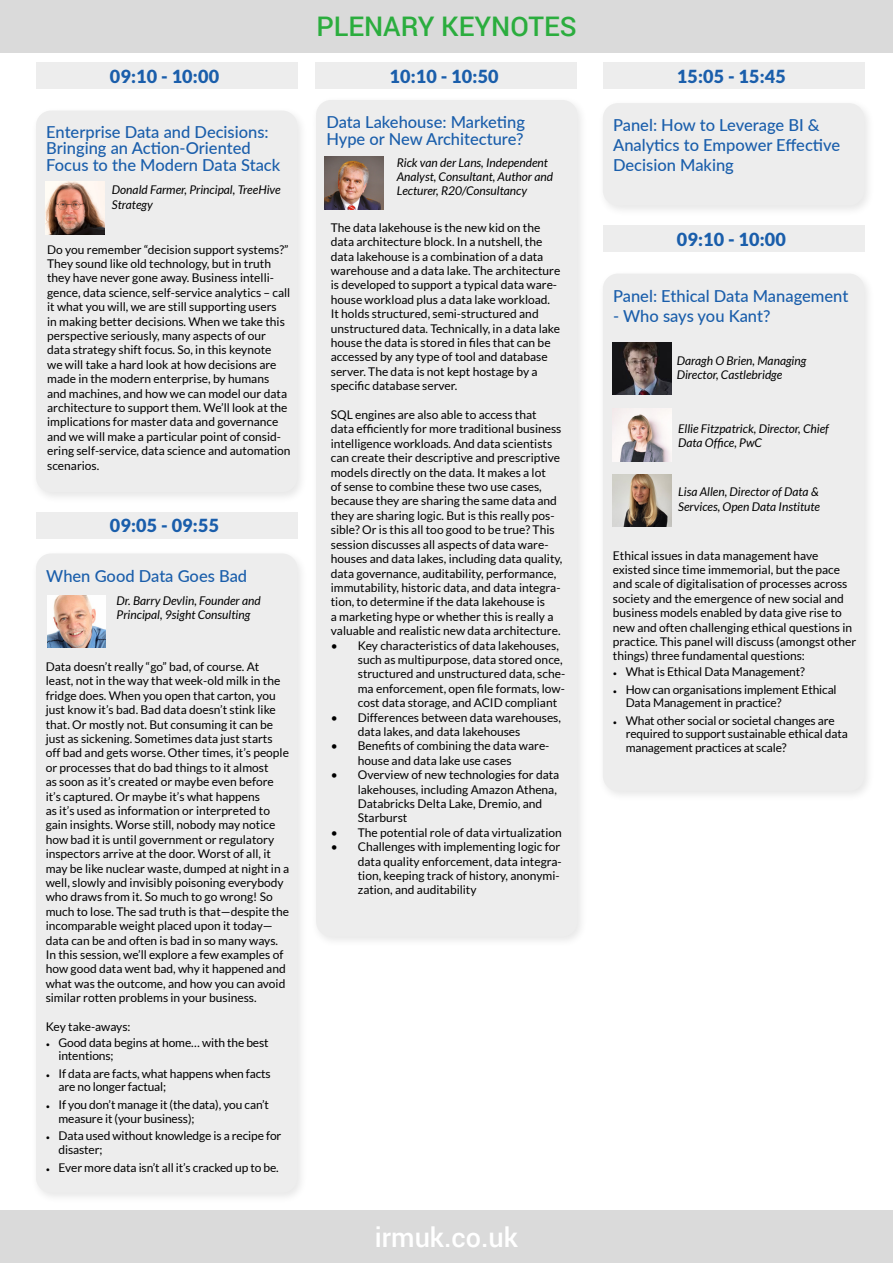
<style>
.page{position:relative;width:893px;height:1263px;background:#fff}
.page>*{position:absolute;margin:0;border:0;box-sizing:border-box;transform-origin:0 0}
.t1{font:500 27px "Roboto";color:#2bad3e}
.t2{font:500 27px "Roboto";color:#fff}
.t3{font:900 18px "Lato";letter-spacing:.01em;color:#1a5eab}
.t4{font:500 16.5px/16.5px "Lato";color:#1a5eab}
.t5{font:12px/14.4px "Lato";color:#000}
.t6{font:italic 12px/14.4px "Lato";color:#000}
.s1{font-size:7.5px}
</style>
<div class="page">
<div style="left:0;top:1210px;width:893px;height:53px;background:#dadada"></div>
<div style="left:0;top:0;width:893px;height:53px;background:#dadada"></div>
<div style="left:597px;top:99px;width:278px;height:118px;background:#000;opacity:.1"></div>
<div style="left:603px;top:103px;width:261px;height:103px;background:#ededed;border-radius:15px"></div>
<div style="left:310px;top:95px;width:279px;height:853px;background:#fbfbfb"></div>
<div style="left:316px;top:100px;width:261px;height:836px;background:#ededed;border-radius:15px"></div>
<img style="left:325px;top:157px;width:58px;height:52px">
<div style="left:30px;top:106px;width:279px;height:398px;background:#fafafa"></div>
<div style="left:36px;top:111px;width:261px;height:381px;background:#ededed;border-radius:15px"></div>
<img style="left:46px;top:182px;width:58px;height:52px">
<div style="left:30px;top:549px;width:279px;height:655px;background:#000;opacity:.1"></div>
<div style="left:36px;top:553px;width:261px;height:640px;background:#ededed;border-radius:15px"></div>
<img style="left:47px;top:595px;width:59px;height:53px">
<div style="left:597px;top:269px;width:278px;height:534px;background:#f8f8f8"></div>
<div style="left:603px;top:274px;width:261px;height:517px;background:#ededed;border-radius:15px"></div>
<img style="left:613px;top:342px;width:59px;height:53px">
<img style="left:613px;top:408px;width:59px;height:53px">
<img style="left:613px;top:474px;width:59px;height:53px">
<div style="left:36px;top:62px;width:261px;height:27px;background:#ededed"></div>
<div style="left:36px;top:512px;width:261px;height:27px;background:#ededed"></div>
<div style="left:316px;top:62px;width:261px;height:27px;background:#ededed"></div>
<div style="left:603px;top:225px;width:261px;height:27px;background:#ededed"></div>
<div style="left:603px;top:62px;width:261px;height:27px;background:#ededed"></div>
<h2 class="t3" style="left:110px;top:65px;width:111px">09:10 - 10:00</h2>
<h3 class="t4" style="left:46px;top:123px;width:236px">Enterprise Data and Decisions:<br>Bringing an Action-Oriented<br>Focus to the Modern Data Stack</h3>
<p class="t6" style="left:112px;top:183px;width:170px">Donald Farmer, Principal, TreeHive<br>Strategy</p>
<p class="t5" style="left:47px;top:242px;width:245px">Do you remember “decision support systems?” They sound like old technology, but in truth they have never gone away. Business intelli&shy;gence, data science, self-service analytics – call it what you will, we are still supporting users<br>in making better decisions. When we take this perspective seriously, many aspects of our data strategy shift focus. So, in this keynote<br>we will take a hard look at how decisions are made in the modern enterprise, by humans and machines, and how we can model our data architecture to support them. We’ll look at the implications for master data and governance and we will make a particular point of consid&shy;ering self-service, data science and automation scenarios.</p>
<h2 class="t3" style="left:110px;top:515px;width:111px">09:05 - 09:55</h2>
<h3 class="t4" style="left:46px;top:567px;width:202px">When Good Data Goes Bad</h3>
<p class="t6" style="left:117px;top:594px;width:146px">Dr. Barry Devlin, Founder and<br>Principal, 9sight Consulting</p>
<p class="t5" style="left:46px;top:659px;width:245px">Data doesn’t really “go” bad, of course. At least, not in the way that week-old milk in the fridge does. When you open that carton, you just know it’s bad. Bad data doesn’t stink like that. Or mostly not. But consuming it can be just as sickening. Sometimes data just starts off bad and gets worse. Other times, it’s people or processes that do bad things to it almost<br>as soon as it’s created or maybe even before it’s captured. Or maybe it’s what happens<br>as it’s used as information or interpreted to gain insights. Worse still, nobody may notice how bad it is until government or regulatory inspectors arrive at the door. Worst of all, it may be like nuclear waste, dumped at night in a well, slowly and invisibly poisoning everybody who draws from it. So much to go wrong! So much to lose. The sad truth is that—despite the incomparable weight placed upon it today— data can be and often is bad in so many ways.<br>In this session, we’ll explore a few examples of how good data went bad, why it happened and what was the outcome, and how you can avoid similar rotten problems in your business.</p>
<p class="t5" style="left:46px;top:1019px;width:86px">Key take-aways:</p>
<p class="t5" style="left:58px;top:1035px;width:212px;line-height:13.5px;text-indent:-13px"><span class="s1">•</span> Good data begins at home… with the best intentions;</p>
<p class="t5" style="left:58px;top:1067px;width:214px;line-height:13.5px;text-indent:-13px"><span class="s1">•</span> If data are facts, what happens when facts are no longer factual;</p>
<p class="t5" style="left:58px;top:1098px;width:212px;line-height:13.5px;text-indent:-13px"><span class="s1">•</span> If you don’t manage it (the data), you can’t measure it (your business);</p>
<p class="t5" style="left:58px;top:1129px;width:224px;line-height:13.5px;text-indent:-13px"><span class="s1">•</span> Data used without knowledge is a recipe for disaster;</p>
<p class="t5" style="left:46px;top:1160px;width:235px"><span class="s1">•</span> Ever more data isn’t all it’s cracked up to be.</p>
<h1 class="t1" style="left:316px;top:8px;width:262px">PLENARY KEYNOTES</h1>
<h2 class="t3" style="left:389px;top:65px;width:111px">10:10 - 10:50</h2>
<h3 class="t4" style="left:326px;top:113px;width:200px">Data Lakehouse: Marketing<br>Hype or New Architecture?</h3>
<p class="t6" style="left:397px;top:155px;width:158px">Rick van der Lans, Independent<br>Analyst, Consultant, Author and<br>Lecturer, R20/Consultancy</p>
<p class="t5" style="left:331px;top:220px;width:231px">The data lakehouse is the new kid on the data architecture block. In a nutshell, the data lakehouse is a combination of a data warehouse and a data lake. The architecture is developed to support a typical data ware&shy;house workload plus a data lake workload.<br>It holds structured, semi-structured and unstructured data. Technically, in a data lake house the data is stored in files that can be accessed by any type of tool and database server. The data is not kept hostage by a specific database server.</p>
<p class="t5" style="left:331px;top:407px;width:233px">SQL engines are also able to access that data efficiently for more traditional business intelligence workloads. And data scientists can create their descriptive and prescriptive models directly on the data. It makes a lot<br>of sense to combine these two use cases, because they are sharing the same data and they are sharing logic. But is this really pos&shy;sible? Or is this all too good to be true? This session discusses all aspects of data ware&shy;houses and data lakes, including data quality, data governance, auditability, performance, immutability, historic data, and data integra&shy;tion, to determine if the data lakehouse is<br>a marketing hype or whether this is really a valuable and realistic new data architecture.</p>
<p class="t5" style="left:358px;top:638px;width:209px;text-indent:-27px">• Key characteristics of data lakehouses, such as multipurpose, data stored once, structured and unstructured data, sche&shy;ma enforcement, open file formats, low&shy;cost data storage, and ACID compliant</p>
<p class="t5" style="left:358px;top:710px;width:205px;text-indent:-27px">• Differences between data warehouses, data lakes, and data lakehouses</p>
<p class="t5" style="left:358px;top:739px;width:193px;text-indent:-27px">• Benefits of combining the data ware&shy;house and data lake use cases</p>
<p class="t5" style="left:358px;top:767px;width:203px;text-indent:-27px">• Overview of new technologies for data lakehouses, including Amazon Athena,<br>Databricks Delta Lake, Dremio, and<br>Starburst</p>
<p class="t5" style="left:331px;top:825px;width:232px">• The potential role of data virtualization</p>
<p class="t5" style="left:358px;top:839px;width:205px;text-indent:-27px">• Challenges with implementing logic for data quality enforcement, data integra&shy;tion, keeping track of history, anonymi&shy;zation, and auditability</p>
<h1 class="t2" style="left:375px;top:1218px;width:145px">irmuk.co.uk</h1>
<h2 class="t3" style="left:677px;top:65px;width:111px">15:05 - 15:45</h2>
<h3 class="t4" style="left:613px;top:115px;width:229px;line-height:19.8px">Panel: How to Leverage BI &amp;<br>Analytics to Empower Effective<br>Decision Making</h3>
<h2 class="t3" style="left:677px;top:228px;width:111px">09:10 - 10:00</h2>
<h3 class="t4" style="left:613px;top:287px;width:237px">Panel: Ethical Data Management</h3>
<h3 class="t4" style="left:613px;top:307px;width:159px">- Who says you Kant?</h3>
<p class="t6" style="left:677px;top:353px;width:131px">Daragh O Brien, Managing<br>Director, Castlebridge</p>
<p class="t6" style="left:678px;top:422px;width:152px">Ellie Fitzpatrick, Director, Chief<br>Data Office, PwC</p>
<p class="t6" style="left:678px;top:485px;width:143px">Lisa Allen, Director of Data &amp;<br>Services, Open Data Institute</p>
<p class="t5" style="left:613px;top:548px;width:245px">Ethical issues in data management have existed since time immemorial, but the pace and scale of digitalisation of processes across society and the emergence of new social and business models enabled by data give rise to new and often challenging ethical questions in practice. This panel will discuss (amongst other things) three fundamental questions:</p>
<p class="t5" style="left:613px;top:664px;width:194px"><span class="s1">•</span> What is Ethical Data Management?</p>
<p class="t5" style="left:626px;top:682px;width:213px;line-height:13.5px;text-indent:-13px"><span class="s1">•</span> How can organisations implement Ethical<br>Data Management in practice?</p>
<p class="t5" style="left:626px;top:714px;width:224px;line-height:13.5px;text-indent:-13px"><span class="s1">•</span> What other social or societal changes are required to support sustainable ethical data management practices at scale?</p>
</div>
